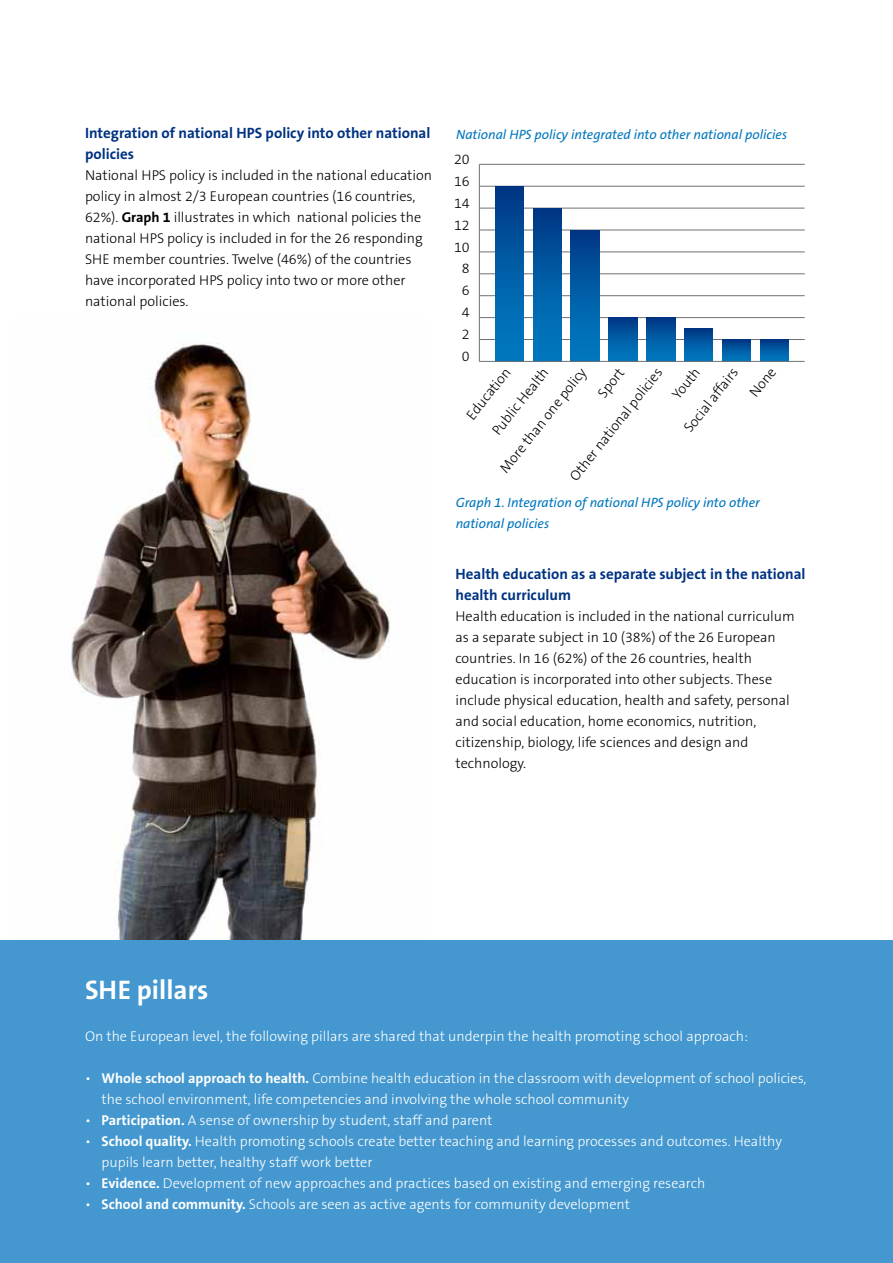
<style>
.page{position:relative;width:893px;height:1263px;background:#fff}
.page>*{position:absolute;margin:0;border:0;box-sizing:border-box;transform-origin:0 0}
.t1{font:700 27px "The Sans B7";color:#fff}
.t2{font:700 15px/21px "The Sans B7";color:#003382}
.t3{font:300 14.25px/21px "The Sans B3";color:#000}
.t4{font:300 14.25px/21px "The Sans B3";color:#fff}
.t5{font:italic 13.5px/21px "The Sans B5 Plain";color:#0076bd}
.s1{font-family:"The Sans B7";font-weight:700}
</style>
<div class="page">
<img style="left:12px;top:342px;width:413px;height:599px">
<div style="left:0;top:941px;width:893px;height:322px;background:#4498cf"></div>
<hr style="left:479px;top:164px;width:1px;height:197px;background:#707172">
<hr style="left:479px;top:164px;width:326px;height:1px;background:#707172">
<hr style="left:479px;top:186px;width:326px;height:1px;background:#707172">
<hr style="left:479px;top:208px;width:326px;height:1px;background:#707172">
<hr style="left:479px;top:230px;width:326px;height:1px;background:#707172">
<hr style="left:479px;top:252px;width:326px;height:1px;background:#707172">
<hr style="left:479px;top:274px;width:326px;height:1px;background:#707172">
<hr style="left:479px;top:295px;width:326px;height:1px;background:#707172">
<hr style="left:479px;top:317px;width:326px;height:1px;background:#707172">
<hr style="left:479px;top:339px;width:326px;height:1px;background:#707172">
<svg style="left:760px;top:340px;width:29px;height:21px"></svg>
<svg style="left:722px;top:340px;width:29px;height:21px"></svg>
<div style="left:685px;top:329px;width:28px;height:32px;background:linear-gradient(to bottom,#003b87,#007ac1)"></div>
<div style="left:647px;top:318px;width:28px;height:43px;background:linear-gradient(to bottom,#003a87,#007ec4)"></div>
<div style="left:609px;top:318px;width:28px;height:43px;background:linear-gradient(to bottom,#003a87,#007ec4)"></div>
<div style="left:571px;top:230px;width:28px;height:131px;background:linear-gradient(to bottom,#003a86,#007ec4)"></div>
<div style="left:533px;top:208px;width:28px;height:153px;background:linear-gradient(to bottom,#003a86,#007ec4)"></div>
<div style="left:495px;top:186px;width:28px;height:175px;background:linear-gradient(to bottom,#003a86,#007ec4)"></div>
<hr style="left:479px;top:361px;width:326px;height:1px;background:#707172">
<p class="t2" style="left:85px;top:123px;width:347px">Integration of national HPS policy into other national policies</p>
<p class="t3" style="left:85px;top:165px;width:349px">National HPS policy is included in the national education policy in almost 2/3 European countries (16 countries, 62%). <span class="s1">Graph 1</span> illustrates in which national policies the national HPS policy is included in for the 26 responding SHE member countries. Twelve (46%) of the countries have incorporated HPS policy into two or more other national policies.</p>
<p class="t5" style="left:456px;top:124px;width:332px">National HPS policy integrated into other national policies</p>
<p class="t3" style="left:454px;top:149px;width:17px;line-height:21.8px;text-align:center">20<br>16<br>14<br>12<br>10<br>8<br>6<br>4<br>2<br>0</p>
<p class="t3" style="left:461px;top:411px;width:63px;rotate:-52deg">Education</p>
<p class="t3" style="left:495px;top:465px;width:131px;rotate:-52deg">More than one policy</p>
<p class="t3" style="left:592px;top:389px;width:35px;rotate:-52deg">Sport</p>
<p class="t3" style="left:565px;top:473px;width:141px;rotate:-52deg">Other national policies</p>
<p class="t3" style="left:667px;top:391px;width:37px;rotate:-52deg">Youth</p>
<p class="t3" style="left:487px;top:427px;width:83px;rotate:-52deg">Public Health</p>
<p class="t3" style="left:679px;top:424px;width:79px;rotate:-52deg">Social affairs</p>
<p class="t3" style="left:744px;top:389px;width:35px;rotate:-52deg">None</p>
<p class="t5" style="left:456px;top:492px;width:306px">Graph 1. Integration of national HPS policy into other national policies</p>
<p class="t2" style="left:455px;top:564px;width:352px">Health education as a separate subject in the national health curriculum</p>
<p class="t3" style="left:455px;top:606px;width:341px">Health education is included in the national curriculum as a separate subject in 10 (38%) of the 26 European countries. In 16 (62%) of the 26 countries, health education is incorporated into other subjects. These include physical education, health and safety, personal and social education, home economics, nutrition, citizenship, biology, life sciences and design and technology.</p>
<h1 class="t1" style="left:85px;top:973px;width:125px">SHE pillars</h1>
<p class="t4" style="left:85px;top:1026px;width:664px">On the European level, the following pillars are shared that underpin the health promoting school approach:</p>
<p class="t4" style="left:102px;top:1068px;width:706px;text-indent:-17px">• <span class="s1">Whole school approach to health.</span> Combine health education in the classroom with development of school policies, the school environment, life competencies and involving the whole school community</p>
<p class="t4" style="left:85px;top:1110px;width:409px">• <span class="s1">Participation.</span> A sense of ownership by student, staff and parent</p>
<p class="t4" style="left:102px;top:1131px;width:682px;text-indent:-17px">• <span class="s1">School quality.</span> Health promoting schools create better teaching and learning processes and outcomes. Healthy pupils learn better, healthy staff work better</p>
<p class="t4" style="left:85px;top:1173px;width:622px">• <span class="s1">Evidence.</span> Development of new approaches and practices based on existing and emerging research</p>
<p class="t4" style="left:85px;top:1194px;width:546px">• <span class="s1">School and community.</span> Schools are seen as active agents for community development</p>
</div>
